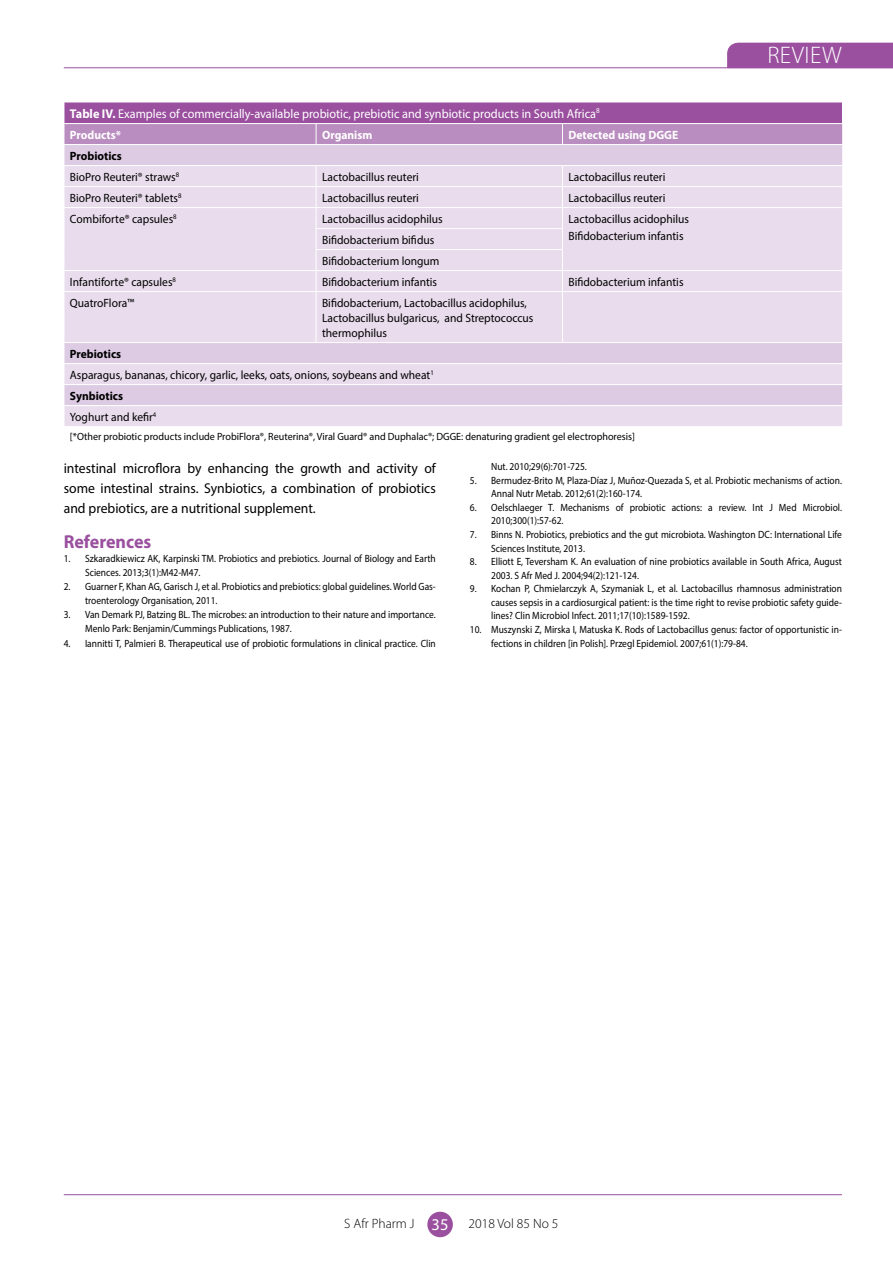
<style>
.page{position:relative;width:893px;height:1263px;background:#fff}
.page>*{position:absolute;margin:0;border:0;box-sizing:border-box;transform-origin:0 0}
.t1{font:300 24px "Myriad Pro";letter-spacing:.02em;color:#fff}
.t2{font:700 18.75px "Myriad Pro";color:#9a509f;scale:.96 1}
.t3{font:14.25px/20.1px "Myriad Pro";color:#000;text-align:justify;scale:.96 1}
.t4{font:300 13.5px "Myriad Pro";color:#000}
.t5{font:12.75px "Myriad Pro";color:#fff;scale:.96 1}
.t6{font:12px/21px "Myriad Pro";color:#000;scale:.96 1}
.t7{font:700 12px "Myriad Pro";color:#fff;scale:.96 1}
.t8{font:10.5px/13.6px "Myriad Pro";color:#000;scale:.9 1}
.t9{font:10.5px "Myriad Pro";color:#000;scale:.96 1}
.s1{font-weight:700}
.s2{font-weight:400;font-size:16.5px;color:#fff}
</style>
<div class="page">
<hr style="left:64px;top:1194px;width:778px;height:1px;background:#9a509f">
<div style="left:427px;top:1212px;width:26px;height:25px;background:#9a509f;border-radius:50%"></div>
<svg style="left:726px;top:42px;width:167px;height:27px;background:#a05aa4"></svg>
<hr style="left:64px;top:67px;width:829px;height:1px;background:#9a509f">
<svg style="left:65px;top:292px;width:777px;height:134px;background:#e5d7ea"></svg>
<hr style="left:316px;top:292px;width:1px;height:50px;background:#fff">
<svg style="left:64px;top:102px;width:779px;height:189px;background:#dbc4df"></svg>
<hr style="left:562px;top:292px;width:1px;height:50px;background:#fff">
<hr style="left:64px;top:342px;width:252px;height:1px;background:#fff">
<hr style="left:316px;top:342px;width:246px;height:1px;background:#fff">
<hr style="left:562px;top:342px;width:281px;height:1px;background:#fff">
<hr style="left:64px;top:363px;width:252px;height:1px;background:#fff">
<hr style="left:316px;top:363px;width:246px;height:1px;background:#fff">
<hr style="left:562px;top:363px;width:281px;height:1px;background:#fff">
<hr style="left:64px;top:384px;width:252px;height:1px;background:#fff">
<hr style="left:316px;top:384px;width:246px;height:1px;background:#fff">
<hr style="left:562px;top:384px;width:281px;height:1px;background:#fff">
<hr style="left:64px;top:405px;width:252px;height:1px;background:#fff">
<svg style="left:64px;top:343px;width:1px;height:83px"></svg>
<hr style="left:316px;top:405px;width:246px;height:1px;background:#fff">
<hr style="left:562px;top:405px;width:281px;height:1px;background:#fff">
<svg style="left:842px;top:344px;width:1px;height:61px"></svg>
<p class="t5" style="left:70px;top:105px;width:553px"><span class="s1">Table IV.</span> Examples of commercially-available probiotic, prebiotic and synbiotic products in South Africa<sup>8</sup></p>
<p class="t7" style="left:70px;top:127px;width:55px">Products*</p>
<p class="t7" style="left:322px;top:127px;width:54px">Organism</p>
<p class="t7" style="left:568px;top:127px;width:116px">Detected using DGGE</p>
<p class="t6" style="left:70px;top:145px;width:115px"><span class="s1">Probiotics<br></span>BioPro Reuteri® straws<sup>8</sup></p>
<p class="t6" style="left:322px;top:166px;width:102px">Lactobacillus reuteri</p>
<p class="t6" style="left:568px;top:166px;width:102px">Lactobacillus reuteri</p>
<p class="t6" style="left:70px;top:187px;width:118px">BioPro Reuteri® tablets<sup>8</sup></p>
<p class="t6" style="left:322px;top:187px;width:102px">Lactobacillus reuteri</p>
<p class="t6" style="left:568px;top:187px;width:102px">Lactobacillus reuteri</p>
<p class="t6" style="left:70px;top:208px;width:113px">Combiforte® capsules<sup>8</sup></p>
<p class="t6" style="left:322px;top:208px;width:127px">Lactobacillus acidophilus</p>
<p class="t6" style="left:568px;top:210px;width:127px;line-height:17.1px">Lactobacillus acidophilus<br>Bifidobacterium infantis</p>
<p class="t6" style="left:322px;top:229px;width:124px">Bifidobacterium bifidus<br>Bifidobacterium longum</p>
<p class="t6" style="left:70px;top:271px;width:112px">Infantiforte® capsules<sup>8</sup></p>
<p class="t6" style="left:322px;top:271px;width:121px">Bifidobacterium infantis</p>
<p class="t6" style="left:568px;top:271px;width:121px">Bifidobacterium infantis</p>
<p class="t6" style="left:70px;top:292px;width:69px">QuatroFlora™</p>
<p class="t6" style="left:322px;top:295px;width:222px;line-height:15px">Bifidobacterium, Lactobacillus acidophilus,<br>Lactobacillus bulgaricus, and Streptococcus thermophilus</p>
<p class="t6" style="left:70px;top:343px;width:381px"><span class="s1">Prebiotics<br></span>Asparagus, bananas, chicory, garlic, leeks, oats, onions, soybeans and wheat<sup>1<br></sup><span class="s1">Synbiotics<br></span>Yoghurt and kefir<sup>4</sup></p>
<p class="t9" style="left:70px;top:430px;width:590px">[*Other probiotic products include ProbiFlora®, Reuterina®, Viral Guard® and Duphalac®; DGGE: denaturing gradient gel electrophoresis]</p>
<h1 class="t1" style="left:767px;top:41px;width:76px">REVIEW</h1>
<h3 class="t3" style="left:64px;top:458px;width:389px">intestinal microflora by enhancing the growth and activity of some intestinal strains. Synbiotics, a combination of probiotics and prebiotics, are a nutritional supplement.</h3>
<h2 class="t2" style="left:64px;top:529px;width:93px">References</h2>
<p class="t8" style="left:85px;top:551px;width:391px;line-height:14.1px;text-indent:-21px">1. Szkaradkiewicz AK, Karpinski TM. Probiotics and prebiotics. Journal of Biology and Earth<br>Sciences. 2013;3(1):M42-M47.</p>
<p class="t8" style="left:85px;top:579px;width:391px;line-height:14.1px;text-indent:-21px">2. Guarner F, Khan AG, Garisch J, et al. Probiotics and prebiotics: global guidelines. World Gas&shy;troenterology Organisation, 2011.</p>
<p class="t8" style="left:85px;top:608px;width:391px;line-height:14.1px;text-indent:-21px">3. Van Demark PJ, Batzing BL. The microbes: an introduction to their nature and importance.<br>Menlo Park: Benjamin/Cummings Publications, 1987.</p>
<p class="t8" style="left:64px;top:636px;width:415px">4. Iannitti T, Palmieri B. Therapeutical use of probiotic formulations in clinical practice. Clin</p>
<p class="t8" style="left:491px;top:460px;width:108px">Nut. 2010;29(6):701-725.</p>
<p class="t8" style="left:491px;top:473px;width:391px;text-indent:-21px">5. Bermudez-Brito M, Plaza-Díaz J, Muñoz-Quezada S, et al. Probiotic mechanisms of action.<br>Annal Nutr Metab. 2012;61(2):160-174.</p>
<p class="t8" style="left:491px;top:500px;width:391px;text-indent:-21px">6. Oelschlaeger T. Mechanisms of probiotic actions: a review. Int J Med Microbiol.<br>2010;300(1):57-62.</p>
<p class="t8" style="left:491px;top:527px;width:391px;text-indent:-21px">7. Binns N. Probiotics, prebiotics and the gut microbiota. Washington DC: International Life<br>Sciences Institute, 2013.</p>
<p class="t8" style="left:491px;top:555px;width:391px;text-indent:-21px">8. Elliott E, Teversham K. An evaluation of nine probiotics available in South Africa, August<br>2003. S Afr Med J. 2004;94(2):121-124.</p>
<p class="t8" style="left:491px;top:582px;width:391px;text-align:justify;text-indent:-21px">9. Kochan P, Chmielarczyk A, Szymaniak L, et al. Lactobacillus rhamnosus administration causes sepsis in a cardiosurgical patient: is the time right to revise probiotic safety guide&shy;lines? Clin Microbiol Infect. 2011;17(10):1589-1592.</p>
<p class="t8" style="left:491px;top:623px;width:391px;text-indent:-21px">10. Muszynski Z, Mirska I, Matuska K. Rods of Lactobacillus genus: factor of opportunistic in&shy;fections in children [in Polish]. Przegl Epidemiol. 2007;61(1):79-84.</p>
<p class="t4" style="left:344px;top:1215px;width:106px">S Afr Pharm J <span class="s2">35</span></p>
<p class="t4" style="left:469px;top:1215px;width:91px">2018 Vol 85 No 5</p>
</div>
